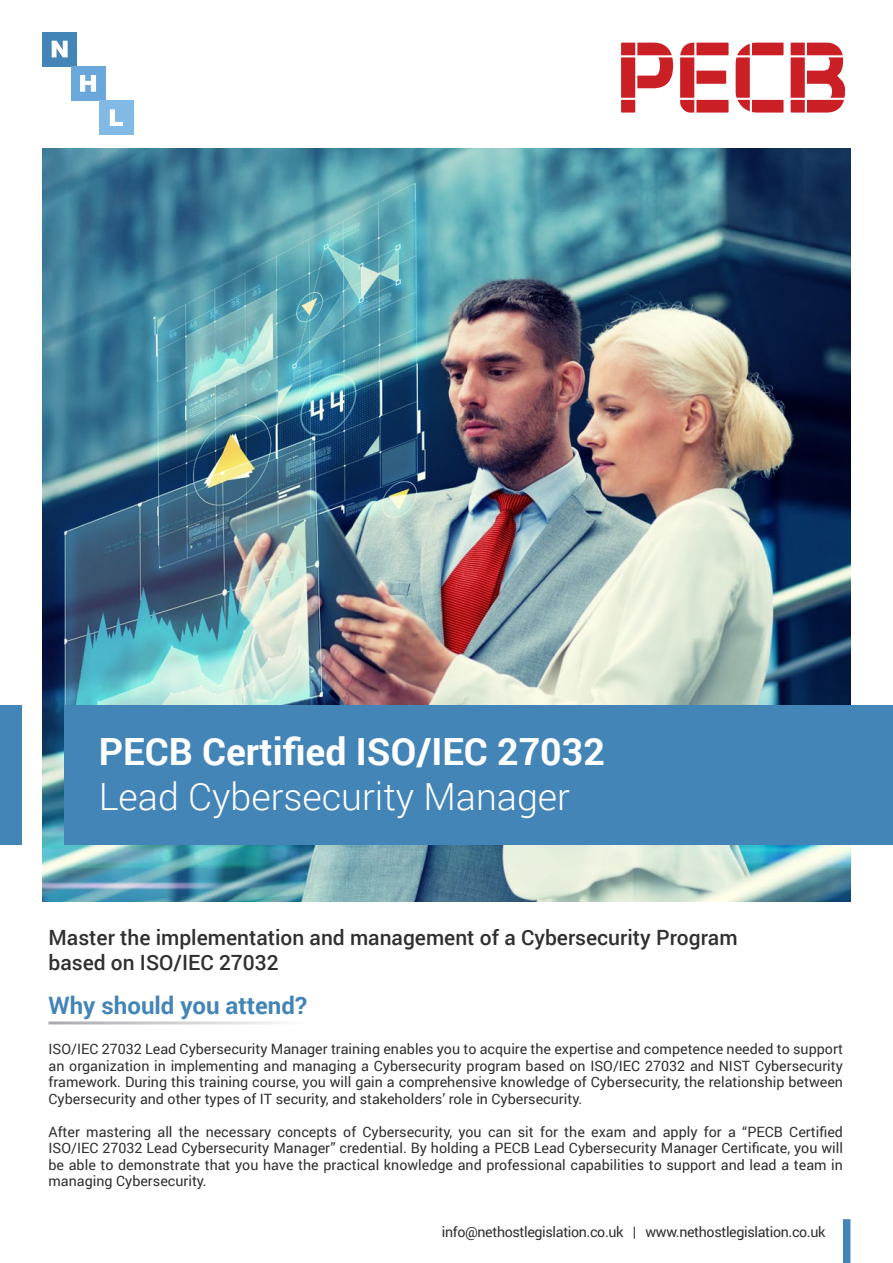
<style>
.page{position:relative;width:893px;height:1263px;background:#fff}
.page>*{position:absolute;margin:0;border:0;box-sizing:border-box;transform-origin:0 0}
.t1{font:700 37.5px "Roboto";color:#fff}
.t2{font:300 37.5px "Roboto";color:#fff}
.t3{font:700 24px "Roboto";color:#4385b7}
.t4{font:500 21px/25.2px "Roboto";color:#312f30}
.Bullet_Points{font:14.25px/16.5px "Roboto";color:#312f30;text-align:justify}
.Bullet_Points-2{font:14.25px "Roboto";letter-spacing:-.025em;color:#312f30}
</style>
<div class="page">
<img style="left:43px;top:149px;width:807px;height:752px">
<div style="left:65px;top:705px;width:828px;height:139px;background:#4385b7"></div>
<div style="left:0;top:705px;width:21px;height:139px;background:#4385b7"></div>
<div style="left:843px;top:1219px;width:7px;height:44px;background:#4385b7"></div>
<svg style="left:680px;top:43px;width:49px;height:70px"></svg>
<svg style="left:736px;top:43px;width:47px;height:70px"></svg>
<svg style="left:791px;top:43px;width:54px;height:70px"></svg>
<svg style="left:621px;top:43px;width:52px;height:70px"></svg>
<div style="left:43px;top:32px;width:34px;height:34px;background:#4385b7"></div>
<div style="left:71px;top:66px;width:34px;height:34px;background:#6aa8db"></div>
<div style="left:99px;top:100px;width:35px;height:35px;background:#83bae5"></div>
<svg style="left:52px;top:41px;width:16px;height:16px"></svg>
<svg style="left:80px;top:75px;width:16px;height:17px"></svg>
<svg style="left:110px;top:109px;width:13px;height:17px"></svg>
<p class="t1" style="left:99px;top:725px;width:507px">PECB Certified ISO/IEC 27032</p>
<p class="t2" style="left:99px;top:771px;width:473px">Lead Cybersecurity Manager</p>
<p class="t4" style="left:49px;top:924px;width:691px">Master the implementation and management of a Cybersecurity Program based on ISO/IEC 27032</p>
<p class="t3" style="left:49px;top:988px;width:260px">Why should you attend?</p>
<p class="Bullet_Points" style="left:49px;top:1040px;width:796px">ISO/IEC 27032 Lead Cybersecurity Manager training enables you to acquire the expertise and competence needed to support an organization in implementing and managing a Cybersecurity program based on ISO/IEC 27032 and NIST Cybersecurity framework. During this training course, you will gain a comprehensive knowledge of Cybersecurity, the relationship between Cybersecurity and other types of IT security, and stakeholders’ role in Cybersecurity.</p>
<p class="Bullet_Points" style="left:49px;top:1123px;width:796px">After mastering all the necessary concepts of Cybersecurity, you can sit for the exam and apply for a “PECB Certified ISO/IEC 27032 Lead Cybersecurity Manager” credential. By holding a PECB Lead Cybersecurity Manager Certificate, you will be able to demonstrate that you have the practical knowledge and professional capabilities to support and lead a team in managing Cybersecurity.</p>
<p class="Bullet_Points-2" style="left:442px;top:1221px;width:385px">info@nethostlegislation.co.uk | www.nethostlegislation.co.uk</p>
</div>
